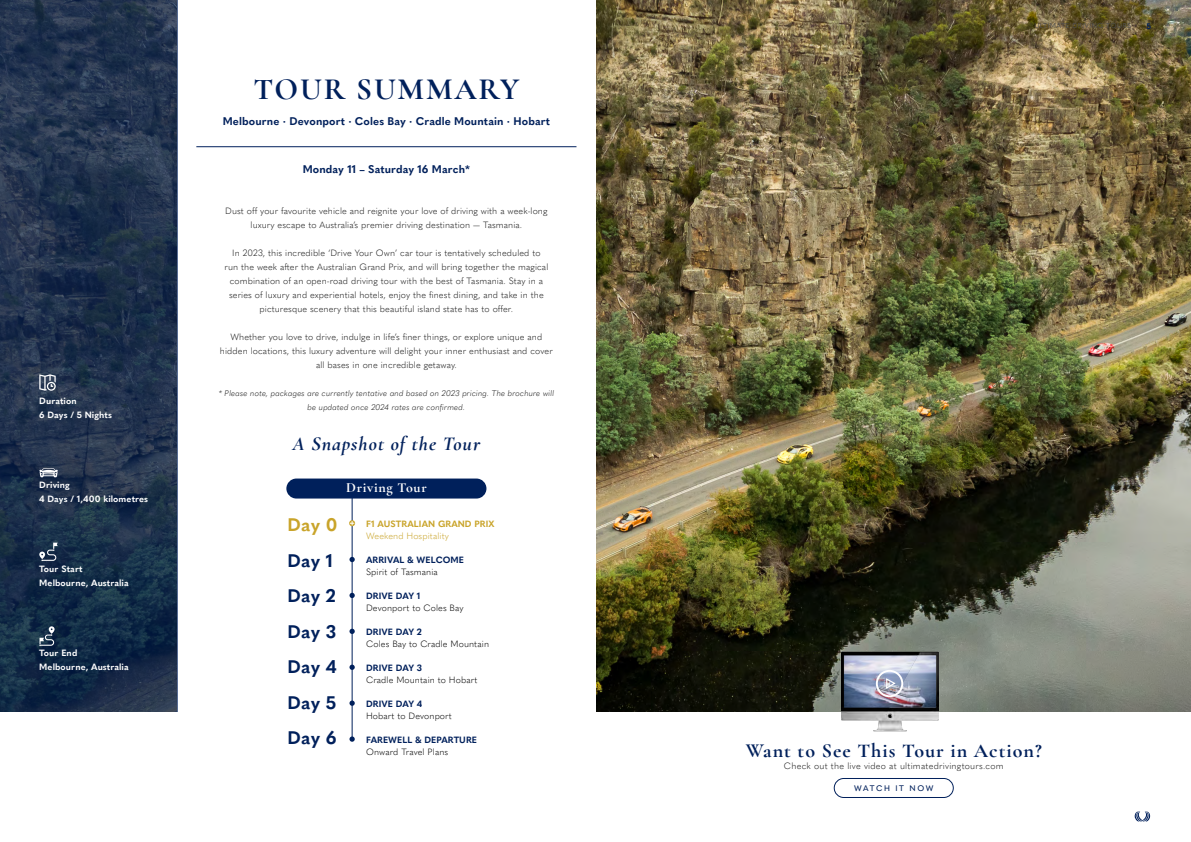
<style>
.page{position:relative;width:1191px;height:842px;background:#fff}
.page>*{position:absolute;margin:0;border:0;box-sizing:border-box;transform-origin:0 0}
.t1{font:700 31px "Cormorant Garamond";letter-spacing:.06em;color:#00205b}
.t2{font:700 20px "Cormorant Garamond";letter-spacing:.05em;color:#00205b}
.t3{font:italic 700 20px "Cormorant Garamond";letter-spacing:.05em;color:#00205b}
.t4{font:700 18px/35.5px "Quasimoda";letter-spacing:.015em;color:#00205b}
.t5{font:700 18px "Quasimoda";color:#c9a42a}
.t6{font:700 14px "Cormorant Garamond";letter-spacing:.05em;color:#fff}
.t7{font:700 11px "Quasimoda";letter-spacing:.01em;color:#00205b}
.t8{font:300 9px/14px "Quasimoda";letter-spacing:.01em;color:#1a1a1a;text-align:center}
.t9{font:300 9px "Quasimoda";letter-spacing:.01em;color:#000}
.t10{font:700 9px/14px "Quasimoda";letter-spacing:.01em;color:#fff}
.t11{font:700 9px "Quasimoda";letter-spacing:.01em;color:#00205b}
.t12{font:700 9px "Quasimoda";letter-spacing:.01em;color:#c9a42a}
.t13{font:300 9px "Quasimoda";letter-spacing:.01em;color:#c9a42a}
.t14{font:italic 300 8px/14px "Quasimoda";letter-spacing:.01em;color:#1a1a1a;text-align:center}
.t15{font:500 8px "Quasimoda";letter-spacing:.2em;color:#00205b}
.t16{font:700 8px "Quasimoda";color:#00205b}
.t17{font:7px "Quasimoda";letter-spacing:.05em;color:#4d4d4d}
</style>
<div class="page">
<svg style="left:1134px;top:811px;width:16px;height:10px"></svg>
<img style="left:596px;top:0;width:595px;height:711px">
<svg style="left:0;top:0;width:177px;height:711px;background:#1e314b"></svg>
<hr style="left:196px;top:146px;width:380px;height:1px;background:#00205b">
<svg style="left:39px;top:468px;width:19px;height:9px"></svg>
<svg style="left:39px;top:543px;width:19px;height:18px"></svg>
<svg style="left:39px;top:626px;width:16px;height:20px"></svg>
<svg style="left:39px;top:374px;width:17px;height:17px"></svg>
<div style="left:833px;top:778px;width:120px;height:20px;border:1px solid #00205b;border-radius:10px"></div>
<div style="left:286px;top:478px;width:200px;height:20px;background:#00205b;border-radius:10px"></div>
<img style="left:841px;top:652px;width:98px;height:79px">
<div style="left:876px;top:670px;width:27px;height:27px;border:2px solid #fff;border-radius:50%"></div>
<svg style="left:885px;top:677px;width:11px;height:12px"></svg>
<hr style="left:352px;top:491px;width:1px;height:248px;background:#00205b">
<svg style="left:349px;top:700px;width:6px;height:6px"></svg>
<svg style="left:349px;top:629px;width:6px;height:5px"></svg>
<svg style="left:349px;top:665px;width:6px;height:5px"></svg>
<svg style="left:349px;top:593px;width:6px;height:5px"></svg>
<svg style="left:349px;top:557px;width:6px;height:5px"></svg>
<svg style="left:349px;top:736px;width:6px;height:6px"></svg>
<svg style="left:349px;top:520px;width:6px;height:6px"></svg>
<p class="t10" style="left:39px;top:393px;width:74px">Duration<br>6 Days / 5 Nights</p>
<p class="t10" style="left:39px;top:477px;width:110px">Driving<br>4 Days / 1,400 kilometres</p>
<p class="t10" style="left:39px;top:561px;width:91px">Tour Start<br>Melbourne, Australia</p>
<p class="t10" style="left:39px;top:645px;width:91px">Tour End<br>Melbourne, Australia</p>
<h1 class="t1" style="left:253px;top:70px;width:268px">TOUR SUMMARY</h1>
<p class="t7" style="left:223px;top:113px;width:329px">Melbourne · Devonport · Coles Bay · Cradle Mountain · Hobart</p>
<p class="t7" style="left:303px;top:161px;width:169px">Monday 11 – Saturday 16 March*</p>
<p class="t8" style="left:225px;top:203px;width:324px">Dust off your favourite vehicle and reignite your love of driving with a week-long luxury escape to Australia’s premier driving destination — Tasmania.</p>
<p class="t8" style="left:224px;top:245px;width:325px">In 2023, this incredible ‘Drive Your Own’ car tour is tentatively scheduled to run the week after the Australian Grand Prix, and will bring together the magical combination of an open-road driving tour with the best of Tasmania. Stay in a series of luxury and experiential hotels, enjoy the finest dining, and take in the picturesque scenery that this beautiful island state has to offer.</p>
<p class="t8" style="left:220px;top:329px;width:334px">Whether you love to drive, indulge in life’s finer things, or explore unique and hidden locations, this luxury adventure will delight your inner enthusiast and cover all bases in one incredible getaway.</p>
<p class="t14" style="left:219px;top:385px;width:337px">* Please note, packages are currently tentative and based on 2023 pricing. The brochure will be updated once 2024 rates are confirmed.</p>
<h2 class="t3" style="left:293px;top:431px;width:189px">A Snapshot of the Tour</h2>
<h3 class="t5" style="left:287px;top:511px;width:52px">Day 0</h3>
<h3 class="t4" style="left:287px;top:541px;width:51px">Day 1<br>Day 2<br>Day 3<br>Day 4<br>Day 5<br>Day 6</h3>
<h3 class="t6" style="left:346px;top:479px;width:82px">Driving Tour</h3>
<p class="t12" style="left:366px;top:517px;width:130px">F1 AUSTRALIAN GRAND PRIX</p>
<p class="t13" style="left:366px;top:529px;width:84px">Weekend Hospitality</p>
<p class="t11" style="left:366px;top:553px;width:99px">ARRIVAL &amp; WELCOME</p>
<p class="t9" style="left:366px;top:565px;width:73px">Spirit of Tasmania</p>
<p class="t11" style="left:366px;top:589px;width:56px">DRIVE DAY 1</p>
<p class="t9" style="left:366px;top:601px;width:99px">Devonport to Coles Bay</p>
<p class="t11" style="left:366px;top:625px;width:57px">DRIVE DAY 2</p>
<p class="t9" style="left:366px;top:637px;width:124px">Coles Bay to Cradle Mountain</p>
<p class="t11" style="left:366px;top:661px;width:57px">DRIVE DAY 3</p>
<p class="t9" style="left:366px;top:673px;width:113px">Cradle Mountain to Hobart</p>
<p class="t11" style="left:366px;top:697px;width:58px">DRIVE DAY 4</p>
<p class="t9" style="left:366px;top:709px;width:87px">Hobart to Devonport</p>
<p class="t11" style="left:366px;top:733px;width:112px">FAREWELL &amp; DEPARTURE</p>
<p class="t9" style="left:366px;top:745px;width:84px">Onward Travel Plans</p>
<p class="t17" style="left:1034px;top:21px;width:98px">ULTIMATE DRIVING TOURS</p>
<p class="t16" style="left:1146px;top:20px;width:6px">5</p>
<h2 class="t2" style="left:745px;top:738px;width:298px">Want to See This Tour in Action?</h2>
<p class="t8" style="left:784px;top:758px;width:221px">Check out the live video at ultimatedrivingtours.com</p>
<p class="t15" style="left:854px;top:782px;width:81px">WATCH IT NOW</p>
</div>
